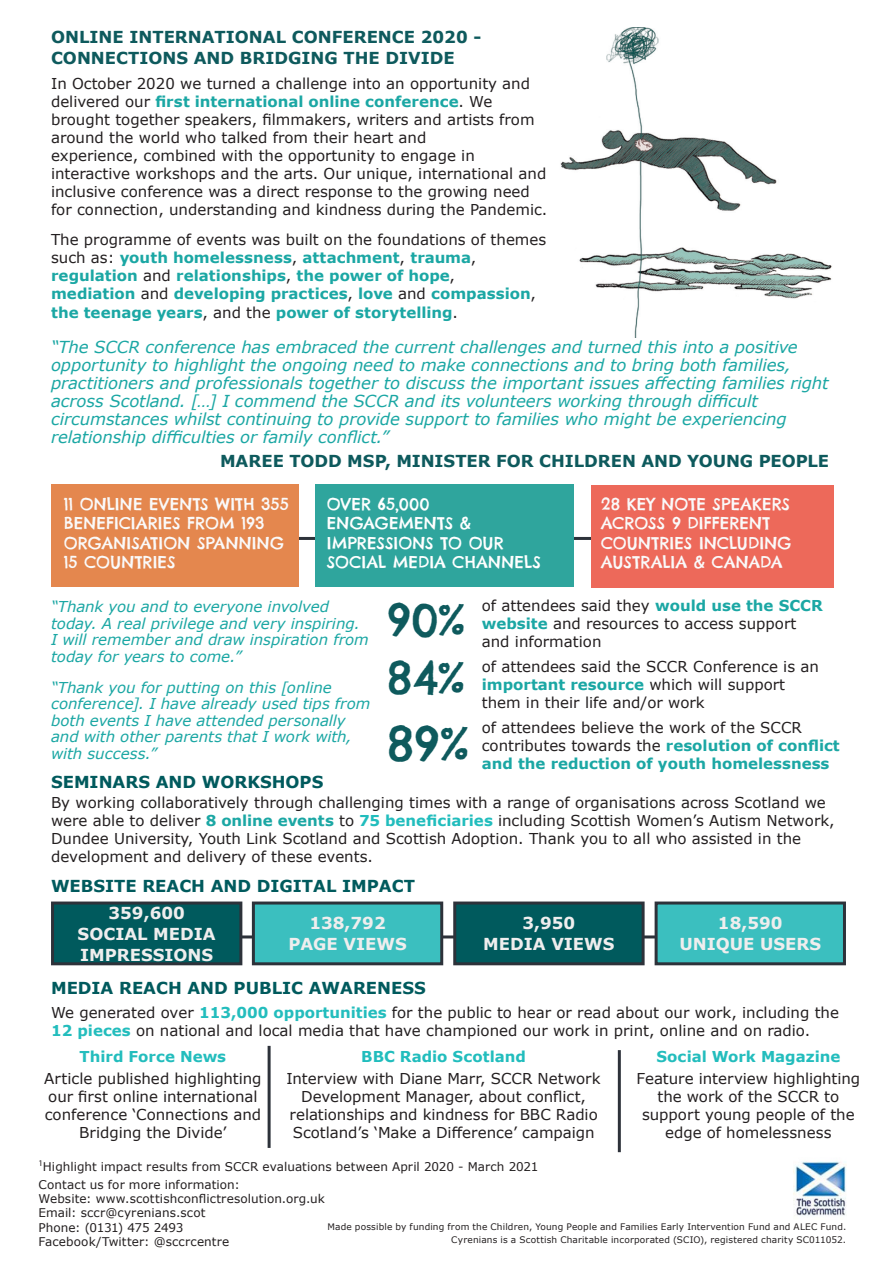
<style>
.page{position:relative;width:893px;height:1263px;background:#fff}
.page>*{position:absolute;margin:0;border:0;box-sizing:border-box;transform-origin:0 0}
.Sub_Heading_Text{font:48px "Chelsea Market";color:#0e5a5d}
.Sub_Heading_Text-2{font:45px "Chelsea Market";color:#0e5a5d}
.t1{font:italic 16.5px/18px "Verdana";letter-spacing:-.01em;color:#1ba7a4}
.Sub_Heading_Text-3{font:16.5px/19.5px "Chelsea Market";letter-spacing:.005em;color:#fafafa}
.t2{font:700 16.5px "Verdana";color:#0e5a5d}
.t3{font:700 16.5px/21px "Verdana";color:#efeeee}
.t4{font:700 16.5px "Verdana";color:#005a5d}
.Sub_Heading_Text-4{font:16.5px/19.5px "Chelsea Market";letter-spacing:.005em;color:#fff}
.Base_Text{font:15px/18px "Verdana";color:#231f20}
.t5{font:italic 15px/16.5px "Verdana";letter-spacing:-.005em;color:#1ba7a4}
.t6{font:700 15px/18px "Verdana";color:#1ba7a4}
.t7{font:700 15px "Verdana";color:#23bdbd}
.t8{font:700 15px "Verdana";color:#21bdbd}
.Base_Text-2{font:12px "Verdana";letter-spacing:.01em;color:#231f20}
.Base_Text-3{font:12px "Verdana";letter-spacing:-.02em;color:#231f20}
.Base_Text-4{font:9px "Verdana";letter-spacing:.02em;color:#231f20}
.s1{font-weight:700;color:#1ba7a4}
.s2{font-weight:400;color:#231f20}
.s3{font-weight:700;color:#21bdbd}
.s4{font-weight:700;color:#23bdbd}
</style>
<div class="page">
<img style="left:793px;top:1161px;width:54px;height:55px">
<hr style="left:169px;top:537px;width:559px;height:3px;background:#2d323a">
<img style="left:560px;top:27px;width:272px;height:310px">
<div style="left:51px;top:485px;width:248px;height:102px;background:#e4874e"></div>
<div style="left:591px;top:485px;width:242px;height:102px;background:#ed695a"></div>
<div style="left:315px;top:485px;width:259px;height:102px;background:#2fa59d"></div>
<hr style="left:198px;top:935px;width:559px;height:3px;background:#2d323a">
<div style="left:656px;top:903px;width:188px;height:61px;background:#3bbfbf"></div>
<div style="left:655px;top:901px;width:191px;height:64px;border:3px solid #2d323a"></div>
<div style="left:253px;top:903px;width:189px;height:61px;background:#3bbfbf"></div>
<div style="left:252px;top:901px;width:191px;height:64px;border:3px solid #2d323a"></div>
<div style="left:53px;top:903px;width:188px;height:61px;background:#005a5d"></div>
<div style="left:51px;top:901px;width:191px;height:64px;border:3px solid #2d323a"></div>
<div style="left:455px;top:903px;width:188px;height:61px;background:#005a5d"></div>
<div style="left:453px;top:901px;width:192px;height:64px;border:3px solid #2d323a"></div>
<hr style="left:268px;top:1046px;width:3px;height:102px;background:#2d323a">
<hr style="left:618px;top:1050px;width:3px;height:102px;background:#2d323a">
<p class="t2" style="left:51px;top:26px;width:432px">ONLINE INTERNATIONAL CONFERENCE 2020 -</p>
<p class="t2" style="left:51px;top:47px;width:405px">CONNECTIONS AND BRIDGING THE DIVIDE</p>
<p class="Base_Text" style="left:51px;top:75px;width:481px">In October 2020 we turned a challenge into an opportunity and</p>
<p class="Base_Text" style="left:51px;top:93px;width:485px">delivered our <span class="s1">first international online conference</span>. We brought together speakers, filmmakers, writers and artists from around the world who talked from their heart and</p>
<p class="Base_Text" style="left:51px;top:147px;width:425px">experience, combined with the opportunity to engage in</p>
<p class="Base_Text" style="left:51px;top:165px;width:498px">interactive workshops and the arts. Our unique, international and inclusive conference was a direct response to the growing need for connection, understanding and kindness during the Pandemic.</p>
<p class="Base_Text" style="left:51px;top:231px;width:497px">The programme of events was built on the foundations of themes such as: <span class="s1">youth homelessness</span>, <span class="s1">attachment</span>, <span class="s1">trauma</span>,</p>
<p class="t6" style="left:51px;top:267px;width:405px">regulation <span class="s2">and</span> relationships<span class="s2">,</span> the power of hope<span class="s2">,</span></p>
<p class="t6" style="left:51px;top:285px;width:486px">mediation <span class="s2">and</span> developing practices<span class="s2">,</span> love <span class="s2">and</span> compassion<span class="s2">, </span>the teenage years<span class="s2">, and the</span> power of storytelling<span class="s2">.</span></p>
<p class="t1" style="left:51px;top:337px;width:748px">“The SCCR conference has embraced the current challenges and turned this into a positive</p>
<p class="t1" style="left:51px;top:355px;width:779px">opportunity to highlight the ongoing need to make connections and to bring both families, practitioners and professionals together to discuss the important issues affecting families right across Scotland. […] I commend the SCCR and its volunteers working through difficult</p>
<p class="t1" style="left:51px;top:409px;width:737px">circumstances whilst continuing to provide support to families who might be experiencing</p>
<p class="t1" style="left:51px;top:427px;width:339px">relationship difficulties or family conflict.”</p>
<p class="t2" style="left:220px;top:449px;width:611px">MAREE TODD MSP, MINISTER FOR CHILDREN AND YOUNG PEOPLE</p>
<p class="Sub_Heading_Text-3" style="left:64px;top:494px;width:227px">11 ONLINE EVENTS WITH 355<br>BENEFICIARIES FROM 193<br>ORGANISATION SPANNING<br>15 COUNTRIES</p>
<p class="Sub_Heading_Text-3" style="left:601px;top:494px;width:192px">28 KEY NOTE SPEAKERS<br>ACROSS 9 DIFFERENT<br>COUNTRIES INCLUDING<br>AUSTRALIA &amp; CANADA</p>
<p class="Sub_Heading_Text-4" style="left:327px;top:494px;width:216px">OVER 65,000<br>ENGAGEMENTS &amp;<br>IMPRESSIONS TO OUR<br>SOCIAL MEDIA CHANNELS</p>
<p class="Base_Text" style="left:482px;top:596px;width:343px">of attendees said they <span class="s1">would use the SCCR website</span> and resources to access support</p>
<p class="t5" style="left:51px;top:598px;width:280px">“Thank you and to everyone involved</p>
<p class="t5" style="left:51px;top:615px;width:319px">today. A real privilege and very inspiring.<br>I will remember and draw inspiration from today for years to come.”</p>
<p class="t5" style="left:51px;top:679px;width:321px">“Thank you for putting on this [online conference]. I have already used tips from both events I have attended personally and with other parents that I work with, with success.”</p>
<p class="Sub_Heading_Text-2" style="left:387px;top:591px;width:80px">90%</p>
<p class="Base_Text" style="left:482px;top:632px;width:121px">and information</p>
<p class="Sub_Heading_Text-2" style="left:387px;top:649px;width:80px">84%</p>
<p class="Base_Text" style="left:482px;top:657px;width:339px">of attendees said the SCCR Conference is an <span class="s1">important resource</span> which will support</p>
<p class="Base_Text" style="left:482px;top:693px;width:225px">them in their life and/or work</p>
<p class="Base_Text" style="left:482px;top:718px;width:360px">of attendees believe the work of the SCCR contributes towards the <span class="s1">resolution of conflict</span></p>
<p class="Sub_Heading_Text" style="left:387px;top:713px;width:84px">89%</p>
<p class="t6" style="left:482px;top:754px;width:349px">and the reduction of youth homelessness</p>
<p class="t4" style="left:51px;top:770px;width:274px">SEMINARS AND WORKSHOPS</p>
<p class="Base_Text" style="left:51px;top:794px;width:785px">By working collaboratively through challenging times with a range of organisations across Scotland we were able to deliver <span class="s1">8 online events</span> to <span class="s3">75 beneficiaries</span> including Scottish Women’s Autism Network,<br>Dundee University, Youth Link Scotland and Scottish Adoption. Thank you to all who assisted in the</p>
<p class="Base_Text" style="left:51px;top:848px;width:323px">development and delivery of these events.</p>
<p class="t4" style="left:51px;top:874px;width:365px">WEBSITE REACH AND DIGITAL IMPACT</p>
<p class="t3" style="left:109px;top:902px;width:78px">359,600</p>
<p class="t3" style="left:78px;top:923px;width:140px">SOCIAL MEDIA<br>IMPRESSIONS</p>
<p class="t3" style="left:309px;top:912px;width:78px">138,792</p>
<p class="t3" style="left:288px;top:933px;width:120px">PAGE VIEWS</p>
<p class="t4" style="left:51px;top:976px;width:376px">MEDIA REACH AND PUBLIC AWARENESS</p>
<p class="t3" style="left:522px;top:912px;width:54px">3,950</p>
<p class="t3" style="left:483px;top:933px;width:133px">MEDIA VIEWS</p>
<p class="t3" style="left:718px;top:912px;width:66px">18,590</p>
<p class="t3" style="left:679px;top:933px;width:143px">UNIQUE USERS</p>
<p class="Base_Text" style="left:51px;top:1003px;width:789px">We generated over <span class="s4">113,000 opportunities</span> for the public to hear or read about our work, including the<br><span class="s4">12 pieces</span> on national and local media that have championed our work in print, online and on radio.</p>
<p class="t8" style="left:361px;top:1046px;width:166px">BBC Radio Scotland</p>
<p class="Base_Text" style="left:287px;top:1070px;width:316px">Interview with Diane Marr, SCCR Network</p>
<p class="Base_Text" style="left:301px;top:1088px;width:286px">Development Manager, about conflict,</p>
<p class="Base_Text" style="left:289px;top:1106px;width:310px">relationships and kindness for BBC Radio</p>
<p class="Base_Text" style="left:293px;top:1124px;width:303px">Scotland’s ‘Make a Difference’ campaign</p>
<p class="t7" style="left:656px;top:1046px;width:185px">Social Work Magazine</p>
<p class="Base_Text" style="left:636px;top:1070px;width:225px;text-align:center">Feature interview highlighting the work of the SCCR to</p>
<p class="Base_Text" style="left:642px;top:1106px;width:214px;text-align:center">support young people of the edge of homelessness</p>
<p class="t7" style="left:80px;top:1046px;width:148px">Third Force News</p>
<p class="Base_Text" style="left:44px;top:1070px;width:219px;text-align:center">Article published highlighting our first online international conference ‘Connections and<br>Bridging the Divide’</p>
<p class="Base_Text-2" style="left:38px;top:1158px;width:501px"><sup>1</sup>Highlight impact results from SCCR evaluations between April 2020 - March 2021</p>
<p class="Base_Text-2" style="left:38px;top:1176px;width:203px">Contact us for more information:</p>
<p class="Base_Text-2" style="left:38px;top:1190px;width:288px">Website: www.scottishconflictresolution.org.uk</p>
<p class="Base_Text-2" style="left:38px;top:1205px;width:168px">Email: sccr@cyrenians.scot</p>
<p class="Base_Text-3" style="left:38px;top:1219px;width:147px">Phone: (0131) 475 2493</p>
<p class="Base_Text-2" style="left:38px;top:1233px;width:192px">Facebook/Twitter: @sccrcentre</p>
<p class="Base_Text-4" style="left:327px;top:1220px;width:520px">Made possible by funding from the Children, Young People and Families Early Intervention Fund and ALEC Fund.</p>
<p class="Base_Text-4" style="left:451px;top:1234px;width:396px">Cyrenians is a Scottish Charitable incorporated (SCIO), registered charity SC011052.</p>
</div>
